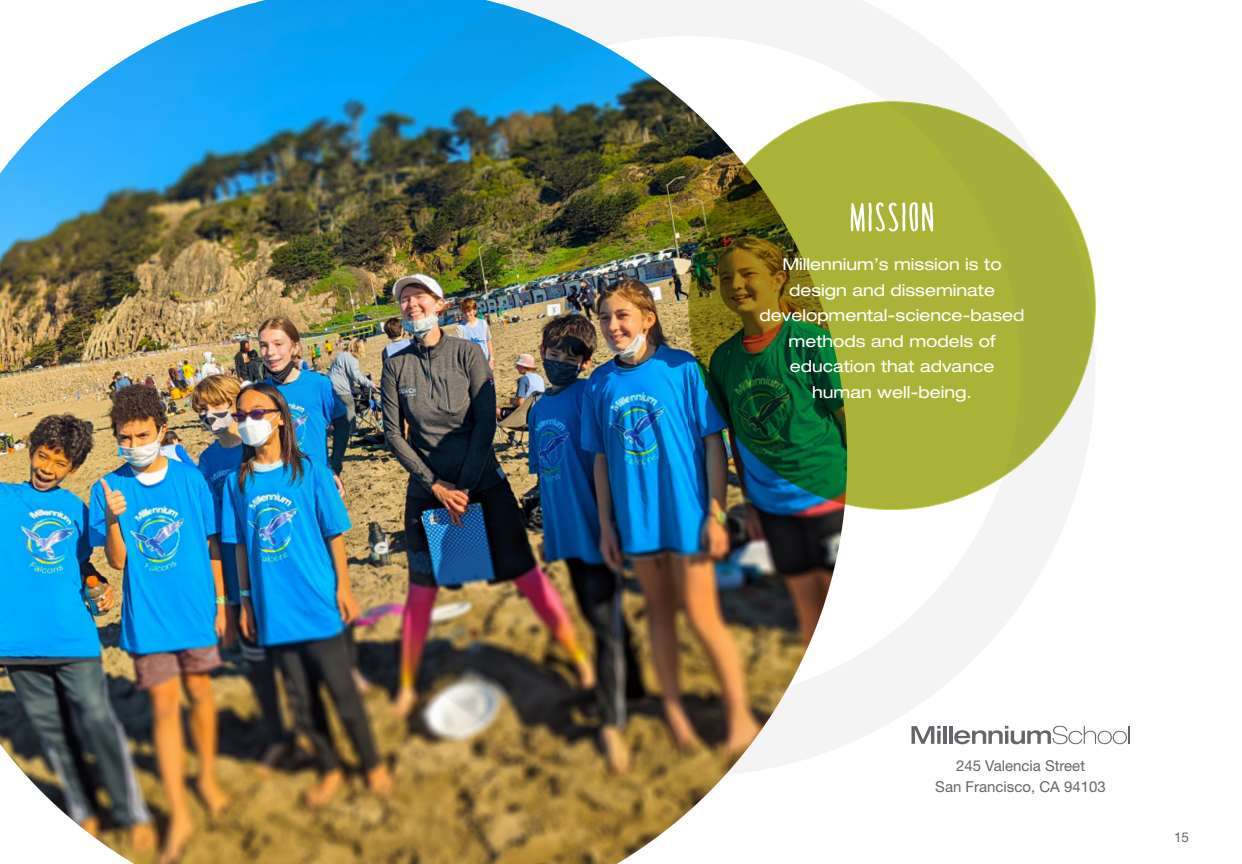
<style>
.page{position:relative;width:1242px;height:864px;background:#fff}
.page>*{position:absolute;margin:0;border:0;box-sizing:border-box;transform-origin:0 0}
.heads{font:700 54px "Amorie SC";color:#fff}
.t1{font:expanded 16.5px/25.5px "Helvetica Neue LT Std";color:#fff;text-align:center}
.extended_text{font:15px/21px "Helvetica Neue LT Std";color:#63656a;text-align:center}
.extended_text-2{font:13.5px "Helvetica Neue LT Std";color:#63656a}
</style>
<div class="page">
<img style="left:0;top:0;width:724px;height:864px">
<svg style="left:1096px;top:726px;width:34px;height:18px"></svg>
<img style="left:280px;top:0;width:816px;height:777px">
<p class="heads" style="left:849px;top:181px;width:88px">mission</p>
<p class="t1" style="left:760px;top:252px;width:266px">Millennium’s mission is to design and disseminate developmental-science-based methods and models of education that advance human well-being.</p>
<p class="extended_text" style="left:935px;top:755px;width:172px">245 Valencia Street<br>San Francisco, CA 94103</p>
<p class="extended_text-2" style="left:1174px;top:829px;width:17px">15</p>
</div>
